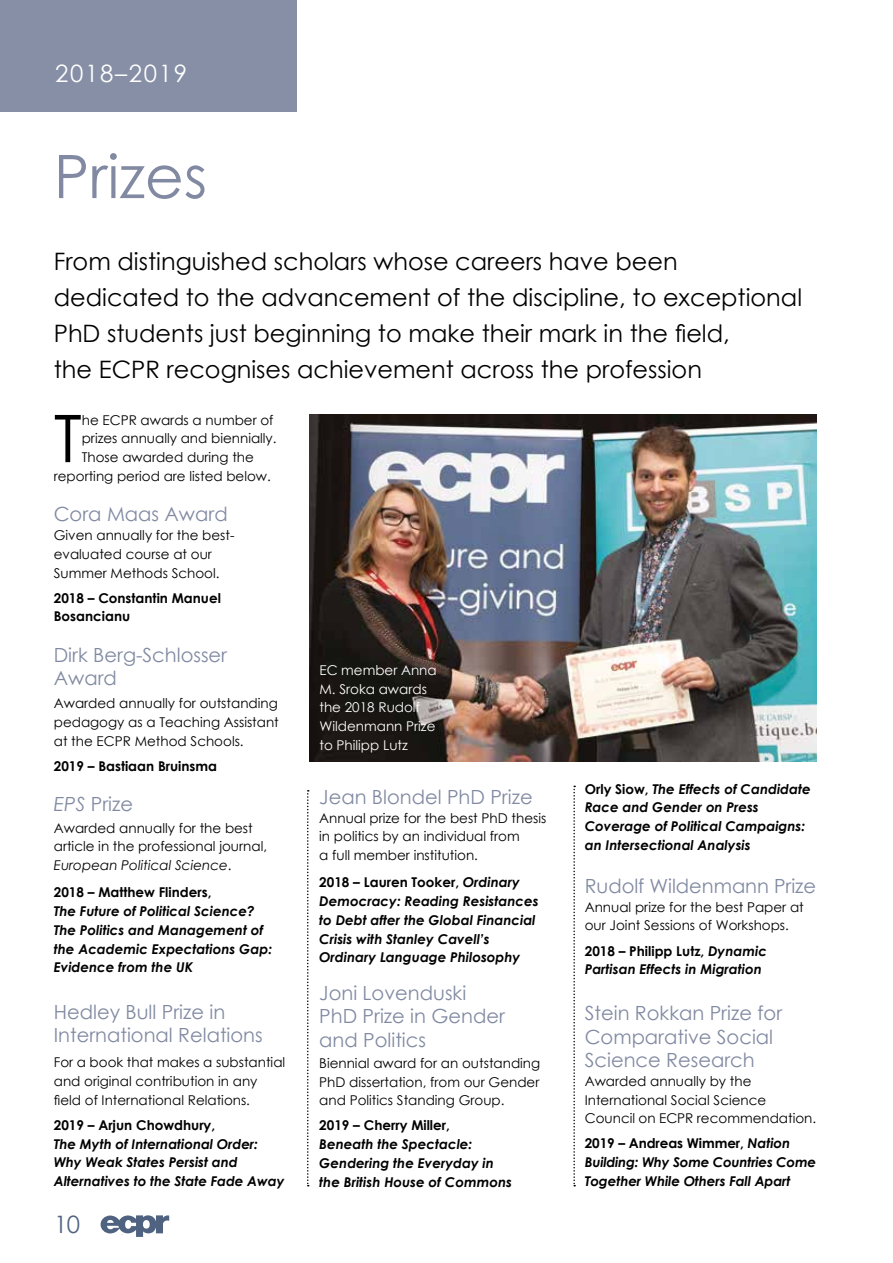
<style>
.page{position:relative;width:893px;height:1263px;background:#fff}
.page>*{position:absolute;margin:0;border:0;box-sizing:border-box;transform-origin:0 0}
.t1{font:65.7px "Century Gothic";color:#000}
.t2{font:60px "Century Gothic";color:#818aa2}
.t3{font:24px/36px "Century Gothic";color:#000}
.t4{font:24px "Century Gothic";letter-spacing:.07em;color:#fff}
.t5{font:24px "Century Gothic";color:#4f6381}
.t6{font:19.5px/23.4px "Century Gothic";color:#818aa2}
.t7{font:13.5px/18.8px "Century Gothic";color:#000}
.t8{font:italic 700 13.5px/18.8px "Century Gothic";color:#000}
.t9{font:700 13.5px/18.8px "Century Gothic";color:#000}
.t10{font:13.5px/18.8px "Century Gothic";color:#fff}
.s1{font-style:italic}
.s2{font-style:normal}
</style>
<div class="page">
<svg style="left:101px;top:1215px;width:68px;height:22px"></svg>
<div style="left:0;top:0;width:297px;height:112px;background:#868fa5"></div>
<svg style="left:307px;top:790px;width:2px;height:396px"></svg>
<svg style="left:573px;top:786px;width:2px;height:400px"></svg>
<img style="left:309px;top:415px;width:508px;height:346px">
<h3 class="t4" style="left:55px;top:56px;width:133px">2018–2019</h3>
<h2 class="t2" style="left:54px;top:134px;width:155px">Prizes</h2>
<h3 class="t3" style="left:54px;top:243px;width:750px">From distinguished scholars whose careers have been dedicated to the advancement of the discipline, to exceptional PhD students just beginning to make their mark in the field,<br>the ECPR recognises achievement across the profession</h3>
<h1 class="t1" style="left:54px;top:392px;width:29px">T</h1>
<p class="t7" style="left:82px;top:410px;width:193px">he ECPR awards a number of</p>
<p class="t7" style="left:82px;top:429px;width:196px">prizes annually and biennially.</p>
<p class="t7" style="left:82px;top:448px;width:174px">Those awarded during the</p>
<p class="t7" style="left:54px;top:466px;width:219px">reporting period are listed below.</p>
<h3 class="t6" style="left:54px;top:502px;width:175px">Cora Maas Award</h3>
<p class="t7" style="left:54px;top:526px;width:182px">Given annually for the best&shy;evaluated course at our<br>Summer Methods School.</p>
<p class="t9" style="left:54px;top:588px;width:169px">2018 – Constantin Manuel<br>Bosancianu</p>
<h3 class="t6" style="left:54px;top:643px;width:175px">Dirk Berg-Schlosser<br>Award</h3>
<p class="t7" style="left:54px;top:694px;width:227px;text-align:justify">Awarded annually for outstanding pedagogy as a Teaching Assistant at the ECPR Method Schools.</p>
<p class="t9" style="left:54px;top:756px;width:165px">2019 – Bastiaan Bruinsma</p>
<h3 class="t6" style="left:54px;top:792px;width:81px"><span class="s1">EPS</span> Prize</h3>
<p class="t7" style="left:54px;top:818px;width:215px">Awarded annually for the best article in the professional journal,<br><span class="s1">European Political Science</span>.</p>
<p class="t9" style="left:54px;top:882px;width:159px">2018 – Matthew Flinders,</p>
<p class="t8" style="left:54px;top:901px;width:220px">The Future of Political Science?<br>The Politics and Management of the Academic Expectations Gap:<br>Evidence from the UK</p>
<h3 class="t6" style="left:54px;top:1000px;width:210px">Hedley Bull Prize in<br>International Relations</h3>
<p class="t7" style="left:54px;top:1053px;width:233px">For a book that makes a substantial and original contribution in any field of International Relations.</p>
<p class="t9" style="left:54px;top:1115px;width:163px">2019 – Arjun Chowdhury,</p>
<p class="t8" style="left:54px;top:1134px;width:232px">The Myth of International Order:<br>Why Weak States Persist and<br>Alternatives to the State Fade Away</p>
<p class="t10" style="left:319px;top:660px;width:119px">EC member Anna<br>M. Sroka awards the 2018 Rudolf<br>Wildenmann Prize to Philipp Lutz</p>
<p class="t8" style="left:585px;top:779px;width:227px"><span class="s2">Orly Siow,</span> The Effects of Candidate<br>Race and Gender on Press<br>Coverage of Political Campaigns: an Intersectional Analysis</p>
<h3 class="t6" style="left:585px;top:874px;width:233px">Rudolf Wildenmann Prize</h3>
<p class="t7" style="left:585px;top:897px;width:221px">Annual prize for the best Paper at our Joint Sessions of Workshops.</p>
<p class="t8" style="left:585px;top:941px;width:184px"><span class="s2">2018 – Philipp Lutz,</span> Dynamic<br>Partisan Effects in Migration</p>
<h3 class="t6" style="left:585px;top:1001px;width:199px">Stein Rokkan Prize for<br>Comparative Social<br>Science Research</h3>
<p class="t7" style="left:585px;top:1071px;width:233px">Awarded annually by the<br>International Social Science<br>Council on ECPR recommendation.</p>
<p class="t8" style="left:585px;top:1133px;width:233px"><span class="s2">2019 – Andreas Wimmer,</span> Nation<br>Building: Why Some Countries Come<br>Together While Others Fall Apart</p>
<h3 class="t6" style="left:319px;top:785px;width:215px">Jean Blondel PhD Prize</h3>
<p class="t7" style="left:319px;top:808px;width:229px">Annual prize for the best PhD thesis in politics by an individual from<br>a full member institution.</p>
<p class="t8" style="left:319px;top:872px;width:221px"><span class="s2">2018 – Lauren Tooker,</span> Ordinary<br>Democracy: Reading Resistances to Debt after the Global Financial<br>Crisis with Stanley Cavell’s<br>Ordinary Language Philosophy</p>
<h3 class="t6" style="left:319px;top:981px;width:187px">Joni Lovenduski<br>PhD Prize in Gender and Politics</h3>
<p class="t7" style="left:319px;top:1053px;width:223px;text-align:justify">Biennial award for an outstanding PhD dissertation, from our Gender and Politics Standing Group.</p>
<p class="t9" style="left:319px;top:1115px;width:132px">2019 – Cherry Miller,</p>
<p class="t8" style="left:319px;top:1134px;width:194px">Beneath the Spectacle:<br>Gendering the Everyday in the British House of Commons</p>
<h3 class="t5" style="left:54px;top:1207px;width:27px">10</h3>
</div>
